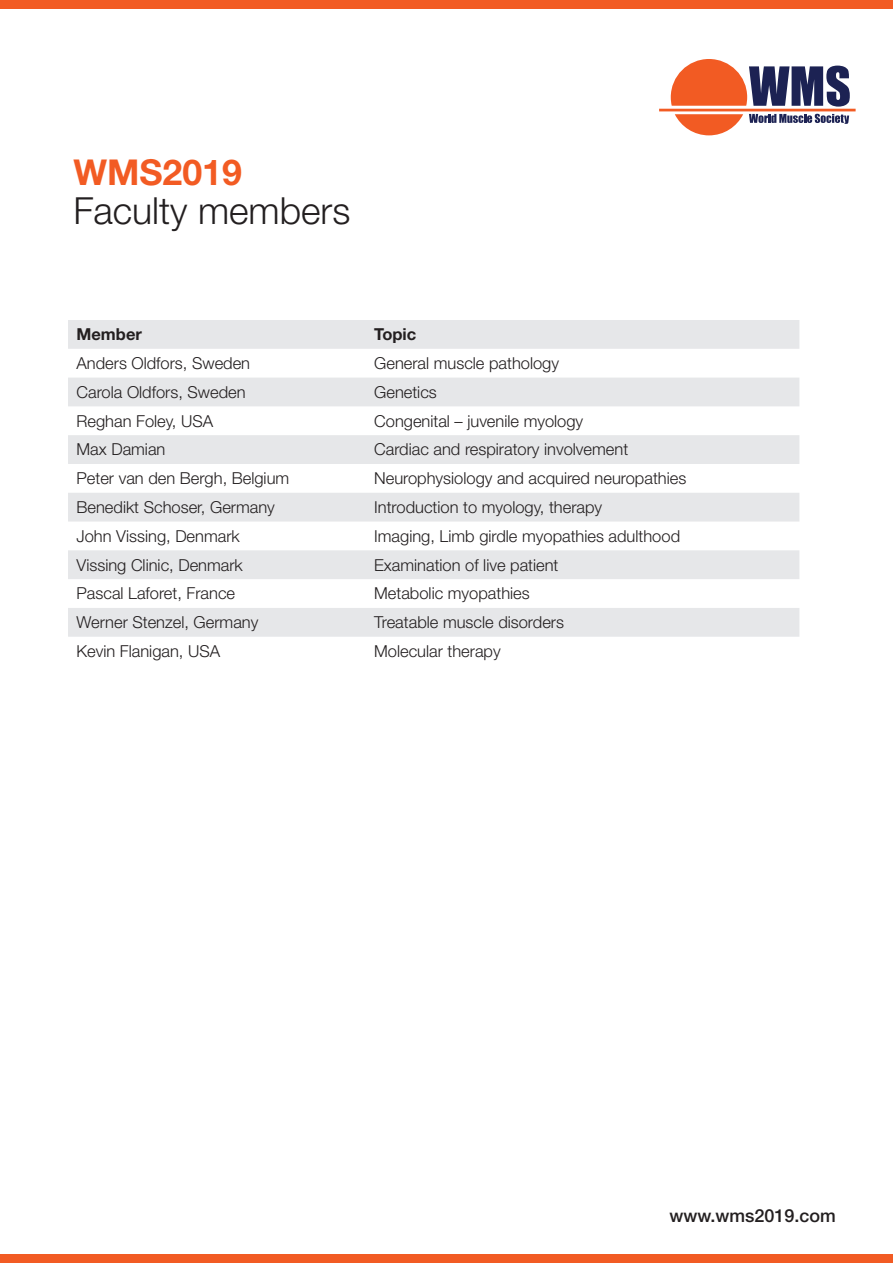
<style>
.page{position:relative;width:893px;height:1263px;background:#fff}
.page>*{position:absolute;margin:0;border:0;box-sizing:border-box;transform-origin:0 0}
.t1{font:300 37.35px "Helvetica Neue LT Std";color:#231f20}
.t2{font:700 35.7px "Helvetica Neue LT Std";color:#f25b23}
.t3{font:500 18px "Helvetica Neue LT Std";color:#231f20}
.t4{font:300 16.5px "Helvetica Neue LT Std";color:#231f20}
.t5{font:700 16.5px "Helvetica Neue LT Std";color:#231f20}
</style>
<div class="page">
<div style="left:0;top:0;width:893px;height:9px;background:#f25b23"></div>
<div style="left:0;top:1254px;width:893px;height:9px;background:#f25b23"></div>
<svg style="left:749px;top:114px;width:100px;height:10px"></svg>
<hr style="left:659px;top:109px;width:197px;height:2px;background:#f25b23">
<svg style="left:675px;top:114px;width:68px;height:21px"></svg>
<svg style="left:671px;top:59px;width:179px;height:48px"></svg>
<svg style="left:68px;top:320px;width:731px;height:317px;fill:#e6e7e9"></svg>
<p class="t2" style="left:73px;top:150px;width:170px">WMS2019</p>
<p class="t1" style="left:73px;top:188px;width:278px">Faculty members</p>
<p class="t5" style="left:77px;top:324px;width:67px">Member</p>
<p class="t5" style="left:374px;top:324px;width:44px">Topic</p>
<p class="t4" style="left:77px;top:353px;width:175px">Anders Oldfors, Sweden</p>
<p class="t4" style="left:374px;top:353px;width:186px">General muscle pathology</p>
<p class="t4" style="left:77px;top:382px;width:171px">Carola Oldfors, Sweden</p>
<p class="t4" style="left:374px;top:382px;width:64px">Genetics</p>
<p class="t4" style="left:77px;top:411px;width:138px">Reghan Foley, USA</p>
<p class="t4" style="left:374px;top:411px;width:211px">Congenital – juvenile myology</p>
<p class="t4" style="left:77px;top:439px;width:90px">Max Damian</p>
<p class="t4" style="left:374px;top:439px;width:255px">Cardiac and respiratory involvement</p>
<p class="t4" style="left:77px;top:468px;width:214px">Peter van den Bergh, Belgium</p>
<p class="t4" style="left:374px;top:468px;width:314px">Neurophysiology and acquired neuropathies</p>
<p class="t4" style="left:77px;top:497px;width:200px">Benedikt Schoser, Germany</p>
<p class="t4" style="left:374px;top:497px;width:230px">Introduction to myology, therapy</p>
<p class="t4" style="left:77px;top:526px;width:165px">John Vissing, Denmark</p>
<p class="t4" style="left:374px;top:526px;width:307px">Imaging, Limb girdle myopathies adulthood</p>
<p class="t4" style="left:77px;top:555px;width:168px">Vissing Clinic, Denmark</p>
<p class="t4" style="left:374px;top:555px;width:186px">Examination of live patient</p>
<p class="t4" style="left:77px;top:583px;width:160px">Pascal Laforet, France</p>
<p class="t4" style="left:374px;top:583px;width:157px">Metabolic myopathies</p>
<p class="t4" style="left:77px;top:612px;width:183px">Werner Stenzel, Germany</p>
<p class="t4" style="left:374px;top:612px;width:191px">Treatable muscle disorders</p>
<p class="t4" style="left:77px;top:641px;width:145px">Kevin Flanigan, USA</p>
<p class="t4" style="left:374px;top:641px;width:128px">Molecular therapy</p>
<p class="t3" style="left:669px;top:1204px;width:168px">www.wms2019.com</p>
</div>
